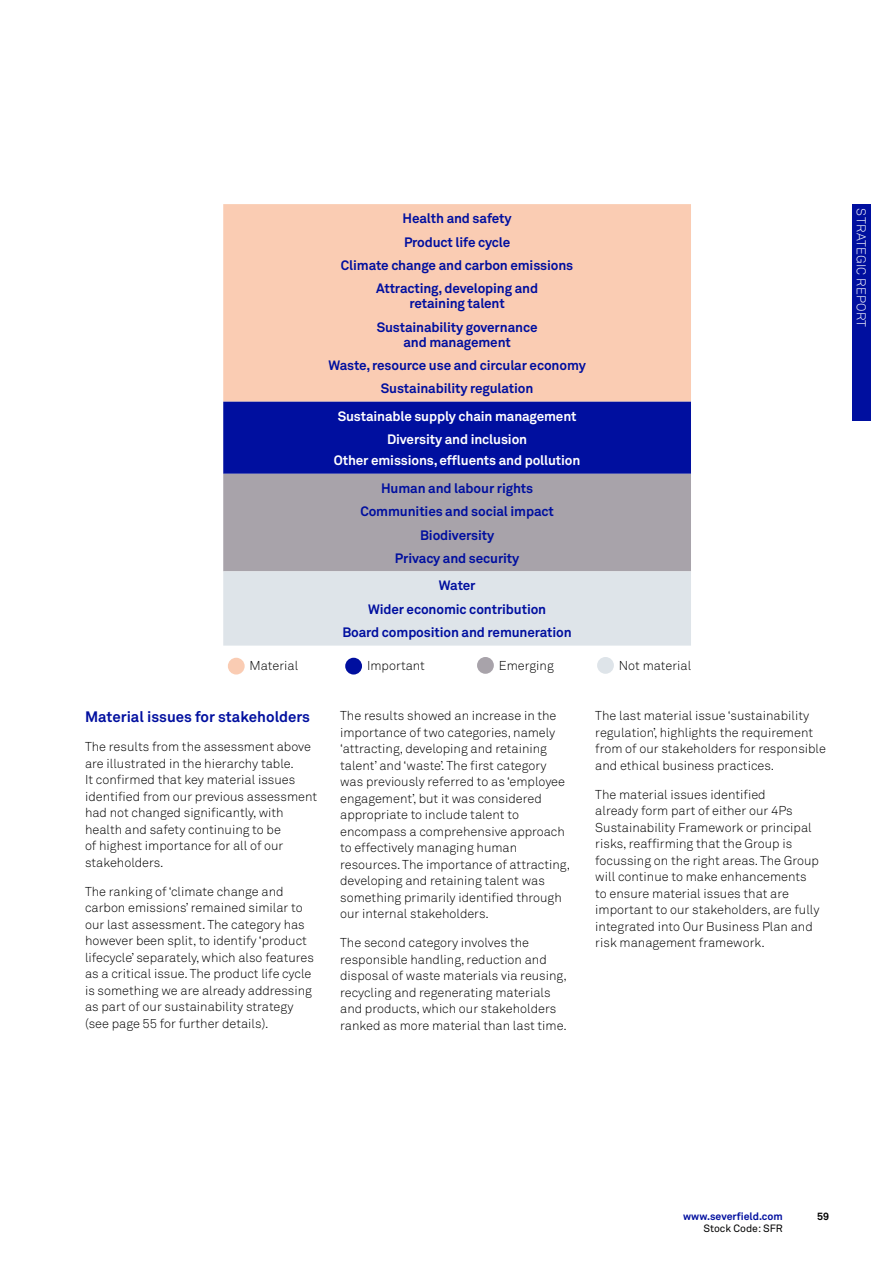
<style>
.page{position:relative;width:893px;height:1263px;background:#fff}
.page>*{position:absolute;margin:0;border:0;box-sizing:border-box;transform-origin:0 0}
.t1{font:700 15px "Akkurat Std";color:#000f9f}
.t2{font:700 13.5px/23.4px "Akkurat Std";letter-spacing:-.01em;color:#000f9f;text-align:center}
.t3{font:700 13.5px/23.4px "Akkurat Std";letter-spacing:-.01em;color:#fff;text-align:center}
.t4{font:300 12.75px/16.5px "Akkurat Std";color:#000}
.t5{font:300 12.75px "Akkurat Std";letter-spacing:.015em;color:#fff}
.t6{font:700 10.5px "Akkurat Std";color:#000f9f}
.t7{font:10.5px "Akkurat Std";color:#000}
.t8{font:700 10.5px "Akkurat Std";color:#000}
</style>
<div class="page">
<div style="left:853px;top:204px;width:18px;height:216px;background:#000f9f"></div>
<div style="left:223px;top:204px;width:468px;height:198px;background:#faccb3"></div>
<div style="left:223px;top:402px;width:468px;height:72px;background:#000f9f"></div>
<div style="left:223px;top:474px;width:468px;height:97px;background:#a8a3aa"></div>
<div style="left:223px;top:571px;width:468px;height:75px;background:#dee4e9"></div>
<div style="left:228px;top:658px;width:17px;height:16px;background:#faccb3;border-radius:50%"></div>
<div style="left:345px;top:658px;width:17px;height:16px;background:#000f9f;border-radius:50%"></div>
<div style="left:477px;top:657px;width:17px;height:17px;background:#a8a3aa;border-radius:50%"></div>
<div style="left:597px;top:657px;width:17px;height:17px;background:#dee4e9;border-radius:50%"></div>
<p class="t2" style="left:341px;top:207px;width:234px">Health and safety<br>Product life cycle<br>Climate change and carbon emissions<br>Attracting, developing and</p>
<p class="t2" style="left:377px;top:292px;width:162px">retaining talent<br>Sustainability governance</p>
<p class="t2" style="left:328px;top:330px;width:259px">and management<br>Waste, resource use and circular economy<br>Sustainability regulation</p>
<p class="t3" style="left:338px;top:404px;width:240px">Sustainable supply chain management<br>Diversity and inclusion</p>
<p class="t3" style="left:334px;top:449px;width:248px">Other emissions, effluents and pollution</p>
<p class="t2" style="left:360px;top:476px;width:195px">Human and labour rights<br>Communities and social impact<br>Biodiversity<br>Privacy and security</p>
<p class="t2" style="left:342px;top:574px;width:231px">Water<br>Wider economic contribution<br>Board composition and remuneration</p>
<p class="t4" style="left:250px;top:658px;width:50px">Material</p>
<p class="t4" style="left:367px;top:658px;width:59px">Important</p>
<p class="t4" style="left:499px;top:657px;width:56px">Emerging</p>
<p class="t4" style="left:619px;top:657px;width:74px">Not material</p>
<p class="t1" style="left:85px;top:707px;width:227px">Material issues for stakeholders</p>
<p class="t4" style="left:85px;top:738px;width:234px">The results from the assessment above are illustrated in the hierarchy table.<br>It confirmed that key material issues identified from our previous assessment had not changed significantly, with health and safety continuing to be<br>of highest importance for all of our stakeholders.</p>
<p class="t4" style="left:85px;top:883px;width:230px">The ranking of ‘climate change and carbon emissions’ remained similar to our last assessment. The category has however been split, to identify ‘product lifecycle’ separately, which also features as a critical issue. The product life cycle is something we are already addressing as part of our sustainability strategy (see page 55 for further details).</p>
<p class="t4" style="left:340px;top:707px;width:231px">The results showed an increase in the importance of two categories, namely ‘attracting, developing and retaining talent’ and ‘waste’. The first category was previously referred to as ‘employee engagement’, but it was considered appropriate to include talent to encompass a comprehensive approach to effectively managing human resources. The importance of attracting, developing and retaining talent was something primarily identified through our internal stakeholders.</p>
<p class="t4" style="left:340px;top:935px;width:228px">The second category involves the responsible handling, reduction and disposal of waste materials via reusing, recycling and regenerating materials and products, which our stakeholders ranked as more material than last time.</p>
<p class="t4" style="left:595px;top:707px;width:232px">The last material issue ‘sustainability regulation’, highlights the requirement from of our stakeholders for responsible and ethical business practices.</p>
<p class="t4" style="left:595px;top:786px;width:226px">The material issues identified<br>already form part of either our 4Ps Sustainability Framework or principal risks, reaffirming that the Group is focussing on the right areas. The Group will continue to make enhancements to ensure material issues that are important to our stakeholders, are fully integrated into Our Business Plan and risk management framework.</p>
<p class="t5" style="left:869px;top:208px;width:120px;rotate:90deg">STRATEGIC REPORT</p>
<p class="t6" style="left:683px;top:1210px;width:101px">www.severfield.com</p>
<p class="t8" style="left:817px;top:1210px;width:13px">59</p>
<p class="t7" style="left:703px;top:1222px;width:81px">Stock Code: SFR</p>
</div>
